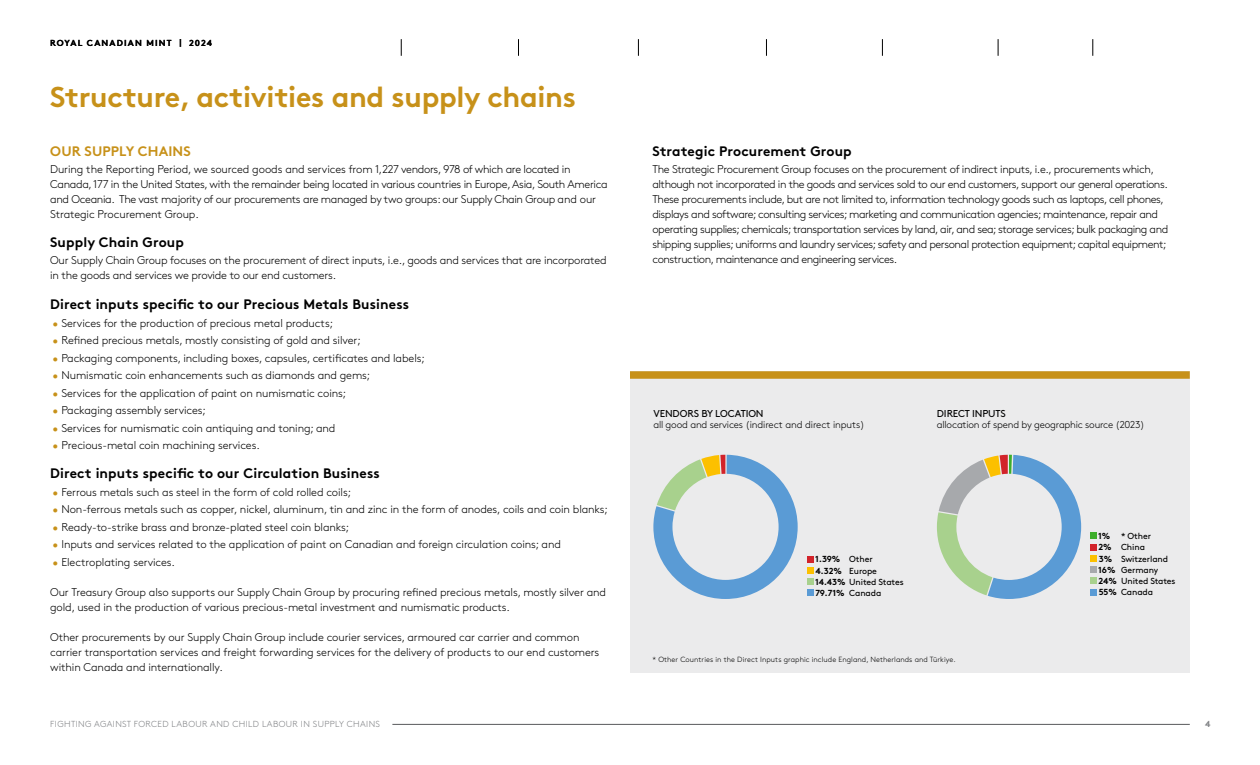
<style>
.page{position:relative;width:1260px;height:765px;background:#fff}
.page>*{position:absolute;margin:0;border:0;box-sizing:border-box;transform-origin:0 0}
.t1{font:700 28.75px "Brown Pro";letter-spacing:-.01em;color:#c79119}
.t2{font:700 13.75px "Brown Pro";letter-spacing:.01em;color:#000}
.t3{font:700 13.75px "Brown Pro";letter-spacing:.01em;color:#c79119}
.t4{font:300 11.25px/15px "Brown Pro";letter-spacing:-.02em;color:#000}
.t5{font:300 11.25px/15px "Brown Pro";letter-spacing:-.04em;color:#000}
.t6{font:300 10px "Brown Pro";letter-spacing:-.02em;color:#000}
.t7{font:10px "Brown Pro";letter-spacing:-.01em;color:#000}
.t8{font:8.75px/11.2px "Brown Pro";letter-spacing:-.01em;color:#000}
.t9{font:300 8.75px "Brown Pro";letter-spacing:.04em;color:#808285}
.t10{font:700 8.75px/11.2px "Brown Pro";letter-spacing:.11em;color:#000}
.t11{font:700 8.75px "Brown Pro";letter-spacing:.13em;color:#000}
.t12{font:700 8.75px "Brown Pro";color:#808285}
.t13{font:300 7.5px "Brown Pro";letter-spacing:.01em;color:#000}
.s1{color:#c79119}
.s2{font-weight:400}
</style>
<div class="page">
<hr style="left:392px;top:724px;width:798px;height:1px;background:#58595b">
<div style="left:630px;top:371px;width:560px;height:302px;background:#ebebec"></div>
<hr style="left:1259px;top:499px;width:1px;height:176px;background:#000">
<div style="left:630px;top:371px;width:560px;height:8px;background:#c79119"></div>
<svg style="left:518px;top:39px;width:1px;height:17px"></svg>
<svg style="left:638px;top:39px;width:1px;height:17px"></svg>
<svg style="left:766px;top:39px;width:1px;height:17px"></svg>
<svg style="left:882px;top:39px;width:1px;height:17px"></svg>
<svg style="left:1092px;top:39px;width:1px;height:17px"></svg>
<svg style="left:998px;top:39px;width:1px;height:17px"></svg>
<svg style="left:401px;top:39px;width:1px;height:17px"></svg>
<div style="left:1090px;top:533px;width:7px;height:6px;background:#3dae2b"></div>
<div style="left:1090px;top:544px;width:7px;height:6px;background:#d2232a"></div>
<div style="left:1090px;top:555px;width:7px;height:7px;background:#fcc000"></div>
<div style="left:1090px;top:566px;width:7px;height:7px;background:#a7a9ac"></div>
<div style="left:1090px;top:578px;width:7px;height:6px;background:#a8d18d"></div>
<div style="left:1090px;top:589px;width:7px;height:6px;background:#5a9bd5"></div>
<svg style="left:653px;top:455px;width:145px;height:144px"></svg>
<svg style="left:807px;top:556px;width:6px;height:6px"></svg>
<div style="left:807px;top:567px;width:6px;height:7px;background:#fcc000"></div>
<div style="left:807px;top:578px;width:6px;height:7px;background:#a8d18d"></div>
<svg style="left:807px;top:590px;width:6px;height:6px"></svg>
<svg style="left:937px;top:455px;width:144px;height:144px"></svg>
<p class="t11" style="left:50px;top:36px;width:164px">ROYAL CANADIAN MINT | 2024</p>
<h1 class="t1" style="left:50px;top:74px;width:527px">Structure, activities and supply chains</h1>
<p class="t3" style="left:50px;top:140px;width:142px">OUR SUPPLY CHAINS</p>
<p class="t4" style="left:50px;top:161px;width:559px">During the Reporting Period, we sourced goods and services from 1,227 vendors, 978 of which are located in Canada, 177 in the United States, with the remainder being located in various countries in Europe, Asia, South America and Oceania. The vast majority of our procurements are managed by two groups: our Supply Chain Group and our Strategic Procurement Group.</p>
<p class="t2" style="left:50px;top:231px;width:135px">Supply Chain Group</p>
<p class="t4" style="left:50px;top:252px;width:558px">Our Supply Chain Group focuses on the procurement of direct inputs, i.e., goods and services that are incorporated in the goods and services we provide to our end customers.</p>
<p class="t2" style="left:50px;top:293px;width:360px">Direct inputs specific to our Precious Metals Business</p>
<p class="t4" style="left:52px;top:315px;width:282px"><span class="s1">•</span> Services for the production of precious metal products;</p>
<p class="t4" style="left:52px;top:332px;width:310px"><span class="s1">•</span> Refined precious metals, mostly consisting of gold and silver;</p>
<p class="t4" style="left:52px;top:350px;width:374px"><span class="s1">•</span> Packaging components, including boxes, capsules, certificates and labels;</p>
<p class="t4" style="left:52px;top:367px;width:319px"><span class="s1">•</span> Numismatic coin enhancements such as diamonds and gems;</p>
<p class="t4" style="left:52px;top:385px;width:295px"><span class="s1">•</span> Services for the application of paint on numismatic coins;</p>
<p class="t4" style="left:52px;top:402px;width:155px"><span class="s1">•</span> Packaging assembly services;</p>
<p class="t4" style="left:52px;top:420px;width:285px"><span class="s1">•</span> Services for numismatic coin antiquing and toning; and</p>
<p class="t4" style="left:52px;top:437px;width:209px"><span class="s1">•</span> Precious-metal coin machining services.</p>
<p class="t2" style="left:50px;top:462px;width:331px">Direct inputs specific to our Circulation Business</p>
<p class="t4" style="left:52px;top:484px;width:300px"><span class="s1">•</span> Ferrous metals such as steel in the form of cold rolled coils;</p>
<p class="t4" style="left:52px;top:501px;width:557px"><span class="s1">•</span> Non-ferrous metals such as copper, nickel, aluminum, tin and zinc in the form of anodes, coils and coin blanks;</p>
<p class="t4" style="left:52px;top:519px;width:298px"><span class="s1">•</span> Ready-to-strike brass and bronze-plated steel coin blanks;</p>
<p class="t4" style="left:52px;top:536px;width:510px"><span class="s1">•</span> Inputs and services related to the application of paint on Canadian and foreign circulation coins; and</p>
<p class="t4" style="left:52px;top:554px;width:124px"><span class="s1">•</span> Electroplating services.</p>
<p class="t4" style="left:50px;top:584px;width:557px">Our Treasury Group also supports our Supply Chain Group by procuring refined precious metals, mostly silver and gold, used in the production of various precious-metal investment and numismatic products.</p>
<p class="t4" style="left:50px;top:629px;width:551px">Other procurements by our Supply Chain Group include courier services, armoured car carrier and common carrier transportation services and freight forwarding services for the delivery of products to our end customers within Canada and internationally.</p>
<p class="t2" style="left:652px;top:140px;width:201px">Strategic Procurement Group</p>
<p class="t5" style="left:652px;top:161px;width:517px">The Strategic Procurement Group focuses on the procurement of indirect inputs, i.e., procurements which, although not incorporated in the goods and services sold to our end customers, support our general operations.<br>These procurements include, but are not limited to, information technology goods such as laptops, cell phones, displays and software; consulting services; marketing and communication agencies; maintenance, repair and operating supplies; chemicals; transportation services by land, air, and sea; storage services; bulk packaging and shipping supplies; uniforms and laundry services; safety and personal protection equipment; capital equipment; construction, maintenance and engineering services.</p>
<p class="t7" style="left:653px;top:406px;width:112px">VENDORS BY LOCATION</p>
<p class="t6" style="left:653px;top:417px;width:213px">all good and services (indirect and direct inputs)</p>
<p class="t7" style="left:937px;top:406px;width:70px">DIRECT INPUTS</p>
<p class="t6" style="left:937px;top:417px;width:209px">allocation of spend by geographic source (2023)</p>
<p class="t10" style="left:815px;top:553px;width:90px">1.39%<br>4.32%<br>14.43% <span class="s2">United States<br></span>79.71%</p>
<p class="t8" style="left:849px;top:553px;width:29px">Other<br>Europe</p>
<p class="t8" style="left:849px;top:587px;width:34px">Canada</p>
<p class="t10" style="left:1098px;top:530px;width:20px">1%<br>2%<br>3%<br>16%<br>24%<br>55%</p>
<p class="t8" style="left:1121px;top:530px;width:56px">* Other<br>China<br>Switzerland<br>Germany<br>United States<br>Canada</p>
<p class="t13" style="left:652px;top:654px;width:305px">* Other Countries in the Direct Inputs graphic include England, Netherlands and Türkiye.</p>
<p class="t9" style="left:50px;top:717px;width:331px">FIGHTING AGAINST FORCED LABOUR AND CHILD LABOUR IN SUPPLY CHAINS</p>
<p class="t12" style="left:1205px;top:717px;width:7px">4</p>
</div>
